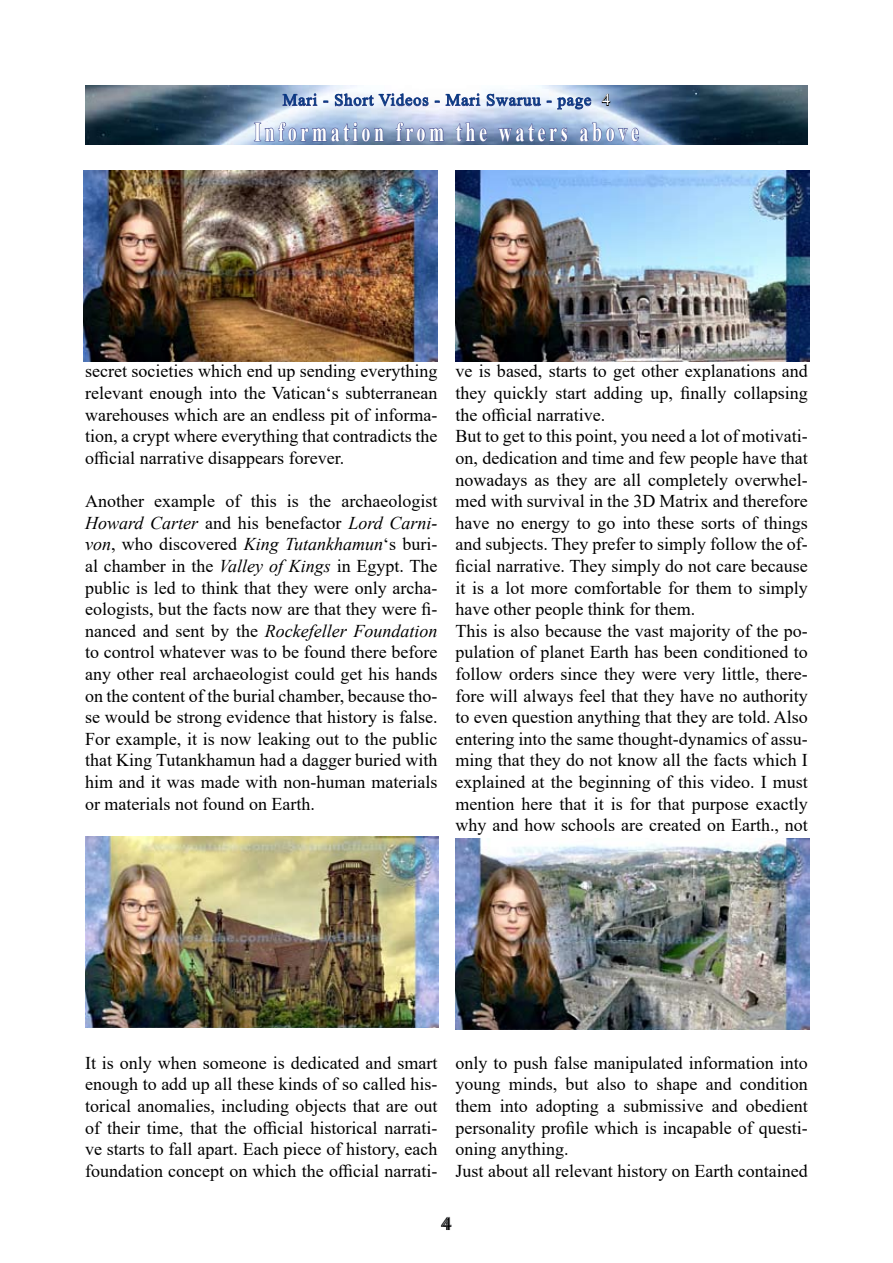
<style>
.page{position:relative;width:893px;height:1263px;background:#fff}
.page>*{position:absolute;margin:0;border:0;box-sizing:border-box;transform-origin:0 0}
.t1{font:700 27px "Times New Roman";letter-spacing:.2em;color:#fff;scale:.67 1}
.t2{font:18px/21.6px "Times New Roman";color:#000;text-align:justify}
.t3{font:16.5px "Times New Roman";letter-spacing:.05em;color:#003882}
.s1{color:#fff}
.s2{font-style:italic}
</style>
<div class="page">
<img style="left:85px;top:85px;width:723px;height:60px">
<svg style="left:441px;top:1216px;width:11px;height:14px"></svg>
<svg style="left:282px;top:93px;width:36px;height:13px"></svg>
<svg style="left:335px;top:93px;width:94px;height:13px"></svg>
<svg style="left:445px;top:93px;width:96px;height:13px"></svg>
<svg style="left:557px;top:97px;width:35px;height:13px"></svg>
<svg style="left:601px;top:94px;width:9px;height:12px"></svg>
<svg style="left:254px;top:122px;width:130px;height:23px;background:#869bc3"></svg>
<svg style="left:396px;top:122px;width:48px;height:23px"></svg>
<svg style="left:455px;top:122px;width:33px;height:20px"></svg>
<svg style="left:498px;top:123px;width:70px;height:19px"></svg>
<svg style="left:579px;top:122px;width:60px;height:23px"></svg>
<img style="left:84px;top:170px;width:353px;height:191px">
<img style="left:85px;top:836px;width:354px;height:191px">
<img style="left:455px;top:170px;width:354px;height:191px">
<img style="left:455px;top:838px;width:354px;height:191px">
<p class="t3" style="left:283px;top:88px;width:329px">Mari - Short Videos - Mari Swaruu - page <span class="s1">4</span></p>
<h1 class="t1" style="left:254px;top:112px;width:576px">Information from the waters above</h1>
<p class="t2" style="left:85px;top:360px;width:354px">secret societies which end up sending everything relevant enough into the Vatican‘s subterranean warehouses which are an endless pit of informa&shy;tion, a crypt where everything that contradicts the official narrative disappears forever.</p>
<p class="t2" style="left:85px;top:490px;width:354px">Another example of this is the archaeologist <span class="s2">Howard Carter</span> and his benefactor <span class="s2">Lord Carni&shy;von</span>, who discovered <span class="s2">King Tutankhamun</span>‘s buri&shy;al chamber in the <span class="s2">Valley of Kings</span> in Egypt. The public is led to think that they were only archa&shy;eologists, but the facts now are that they were fi&shy;nanced and sent by the <span class="s2">Rockefeller Foundation </span>to control whatever was to be found there before any other real archaeologist could get his hands on the content of the burial chamber, because tho&shy;se would be strong evidence that history is false.<br>For example, it is now leaking out to the public that King Tutankhamun had a dagger buried with him and it was made with non-human materials or materials not found on Earth.</p>
<p class="t2" style="left:455px;top:360px;width:354px;text-align:left">ve is based, starts to get other explanations and they quickly start adding up, finally collapsing the official narrative.<br>But to get to this point, you need a lot of motivati&shy;on, dedication and time and few people have that nowadays as they are all completely overwhel&shy;med with survival in the 3D Matrix and therefore have no energy to go into these sorts of things and subjects. They prefer to simply follow the of&shy;ficial narrative. They simply do not care because it is a lot more comfortable for them to simply have other people think for them.<br>This is also because the vast majority of the po&shy;pulation of planet Earth has been conditioned to follow orders since they were very little, there&shy;fore will always feel that they have no authority to even question anything that they are told. Also entering into the same thought-dynamics of assu&shy;ming that they do not know all the facts which I explained at the beginning of this video. I must mention here that it is for that purpose exactly why and how schools are created on Earth., not</p>
<p class="t2" style="left:85px;top:1051px;width:354px">It is only when someone is dedicated and smart enough to add up all these kinds of so called his&shy;torical anomalies, including objects that are out of their time, that the official historical narrati&shy;ve starts to fall apart. Each piece of history, each foundation concept on which the official narrati-</p>
<p class="t2" style="left:455px;top:1051px;width:354px;text-align:left">only to push false manipulated information into young minds, but also to shape and condition them into adopting a submissive and obedient personality profile which is incapable of questi&shy;oning anything.<br>Just about all relevant history on Earth contained</p>
<p class="t2" style="left:443px;top:1212px;width:10px">4</p>
</div>
